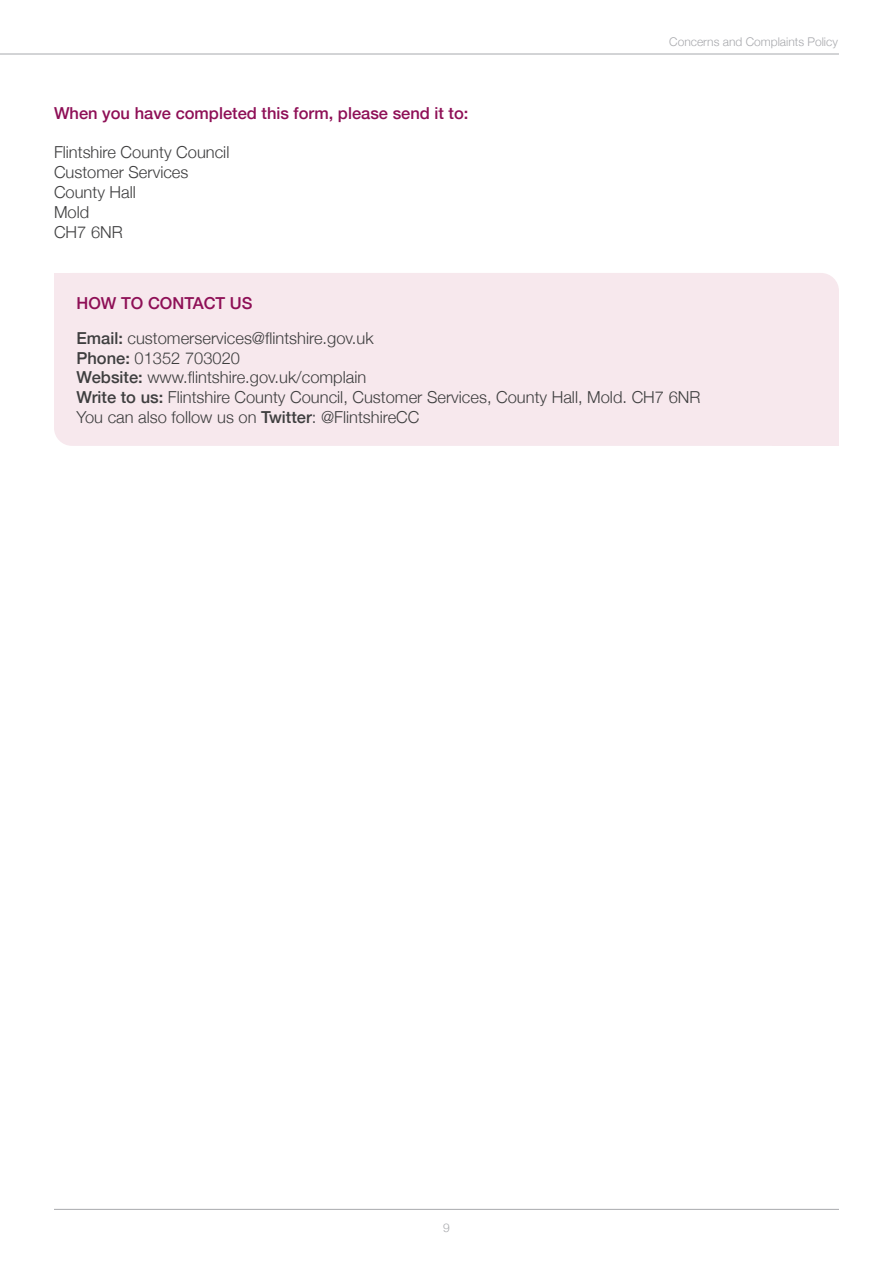
<style>
.page{position:relative;width:893px;height:1263px;background:#fff}
.page>*{position:absolute;margin:0;border:0;box-sizing:border-box;transform-origin:0 0}
.t1{font:300 16.5px/19.8px "Helvetica Neue";color:#3e3e3f}
.t2{font:500 16.5px "Helvetica Neue";color:#8e0f56}
.t3{font:300 12px "Helvetica Neue";color:#a8a9ad}
.s1{font-weight:500;color:#8e0f56}
.s2{font-weight:500}
</style>
<div class="page">
<hr style="left:0;top:54px;width:839px;height:1px;background:#a8a9ad">
<hr style="left:54px;top:1209px;width:785px;height:1px;background:#a8a9ad">
<div style="left:54px;top:273px;width:785px;height:173px;background:#f7e8ed;border-radius:18px"></div>
<div style="left:54px;top:273px;width:66px;height:58px;background:#f7e8ed"></div>
<div style="left:772px;top:388px;width:67px;height:58px;background:#f7e8ed"></div>
<p class="t2" style="left:54px;top:100px;width:416px">When you have completed this form, please send it to:</p>
<p class="t1" style="left:54px;top:141px;width:177px">Flintshire County Council<br>Customer Services<br>County Hall<br>Mold<br>CH7 6NR</p>
<p class="t3" style="left:669px;top:32px;width:170px">Concerns and Complaints Policy</p>
<p class="t1" style="left:77px;top:285px;width:299px;line-height:34.8px"><span class="s1">HOW TO CONTACT US<br></span><span class="s2">Email:</span> customerservices@flintshire.gov.uk</p>
<p class="t1" style="left:77px;top:347px;width:625px"><span class="s2">Phone:</span> 01352 703020<br><span class="s2">Website:</span> www.flintshire.gov.uk/complain<br><span class="s2">Write to us:</span> Flintshire County Council, Customer Services, County Hall, Mold. CH7 6NR You can also follow us on <span class="s2">Twitter</span>: @FlintshireCC</p>
<p class="t3" style="left:443px;top:1218px;width:8px">9</p>
</div>
